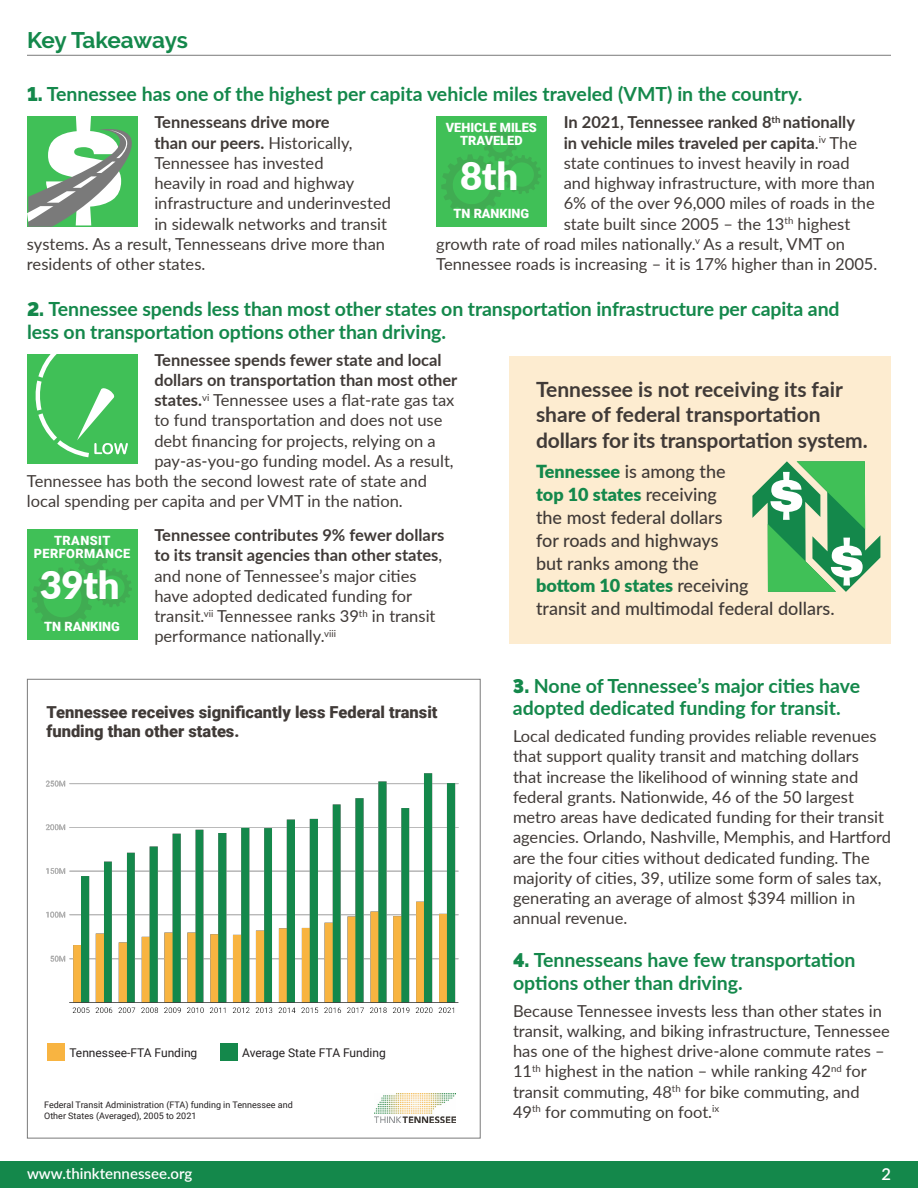
<style>
.page{position:relative;width:918px;height:1188px;background:#fff}
.page>*{position:absolute;margin:0;border:0;box-sizing:border-box;transform-origin:0 0}
.t1{font:900 137.7px "Archivo";color:#fff}
.t2{font:900 58.2px "Archivo";color:#fff}
.t3{font:900 38.25px "Lato";letter-spacing:-.005em;color:#fff}
.t4{font:700 22.5px "Raleway";letter-spacing:-.015em;color:#14884b}
.Lato_subhead{font:700 21px/25.5px "Lato";letter-spacing:-.005em;color:#403a37}
.Lato_subhead-2{font:700 19.5px/22.5px "Lato";letter-spacing:-.005em;color:#14884b}
.Lato_11_start{font:500 18px/22.8px "Lato";color:#403a37}
.Lato_11_start-2{font:16.5px/20.2px "Lato";color:#403a37}
.Lato_11_start-3{font:700 16.5px "Lato";color:#403a37}
.map_header{font:900 16.5px/19.5px "Roboto";color:#403a37}
.t5{font:600 16.5px "Lato";color:#fff}
.t6{font:600 15px "Lato";color:#fff}
.light_green_bar_head{font:900 12.75px/12.8px "Roboto";color:#fff;text-align:center}
.light_green_bar_head-2{font:900 12.75px/12.8px "Roboto";letter-spacing:.035em;color:#fff;text-align:center}
.t7{font:12px "Roboto";color:#231f20}
.map_footer{font:9px/10.8px "Roboto";color:#231f20}
.s1{font-family:"Raleway";font-weight:900}
.s2{font-weight:400}
.s3{font-weight:700}
.s4{font-weight:900;color:#14884b}
</style>
<div class="page">
<div style="left:0;top:1161px;width:918px;height:27px;background:#14884b"></div>
<div style="left:27px;top:530px;width:110px;height:110px;background:#40c057"></div>
<svg style="left:32px;top:541px;width:100px;height:88px"></svg>
<div style="left:27px;top:355px;width:110px;height:109px;background:#40c057"></div>
<svg style="left:35px;top:355px;width:93px;height:102px"></svg>
<div style="left:510px;top:356px;width:381px;height:288px;background:#fdecd0"></div>
<div style="left:27px;top:679px;width:454px;height:459px;background:#fff;border:1px solid #7a7a7a"></div>
<img style="left:374px;top:1094px;width:81px;height:29px">
<div style="left:47px;top:1044px;width:18px;height:17px;background:#f8b441"></div>
<div style="left:220px;top:1044px;width:18px;height:17px;background:#14884b"></div>
<img style="left:45px;top:773px;width:414px;height:239px">
<div style="left:27px;top:117px;width:110px;height:110px;background:#40c057"></div>
<svg style="left:27px;top:128px;width:111px;height:99px"></svg>
<div style="left:436px;top:117px;width:110px;height:110px;background:#40c057"></div>
<svg style="left:441px;top:128px;width:100px;height:88px"></svg>
<hr style="left:27px;top:55px;width:864px;height:1px;background:#7a7a7a">
<svg style="left:752px;top:461px;width:128px;height:131px"></svg>
<p class="t4" style="left:27px;top:27px;width:163px">Key Takeaways</p>
<p class="Lato_subhead-2" style="left:27px;top:82px;width:777px"><span class="s1">1.</span> Tennessee has one of the highest per capita vehicle miles traveled (VMT) in the country.</p>
<p class="t1" style="left:37px;top:84px;width:93px">$</p>
<p class="Lato_11_start-3" style="left:154px;top:110px;width:177px">Tennesseans drive more</p>
<p class="Lato_11_start-3" style="left:154px;top:130px;width:200px">than our peers. <span class="s2">Historically,</span></p>
<p class="Lato_11_start-2" style="left:154px;top:152px;width:171px">Tennessee has invested</p>
<p class="Lato_11_start-2" style="left:154px;top:172px;width:201px">heavily in road and highway</p>
<p class="Lato_11_start-2" style="left:154px;top:193px;width:238px">infrastructure and underinvested</p>
<p class="Lato_11_start-2" style="left:154px;top:213px;width:234px">in sidewalk networks and transit</p>
<p class="Lato_11_start-2" style="left:27px;top:233px;width:360px">systems. As a result, Tennesseans drive more than</p>
<p class="Lato_11_start-2" style="left:27px;top:253px;width:180px">residents of other states.</p>
<p class="Lato_11_start-3" style="left:564px;top:110px;width:293px">In 2021, Tennessee ranked 8<sup>th</sup> nationally</p>
<p class="Lato_11_start-3" style="left:564px;top:130px;width:295px">in vehicle miles traveled per capita<span class="s2">.</span><sup>iv</sup> <span class="s2">The</span></p>
<p class="Lato_11_start-2" style="left:564px;top:152px;width:288px">state continues to invest heavily in road</p>
<p class="Lato_11_start-2" style="left:564px;top:172px;width:313px">and highway infrastructure, with more than</p>
<p class="Lato_11_start-2" style="left:564px;top:193px;width:313px">6% of the over 96,000 miles of roads in the</p>
<p class="Lato_11_start-2" style="left:564px;top:213px;width:288px">state built since 2005 – the 13<sup>th</sup> highest</p>
<p class="Lato_11_start-2" style="left:436px;top:233px;width:410px">growth rate of road miles nationally.<sup>v</sup> As a result, VMT on</p>
<p class="Lato_11_start-2" style="left:436px;top:253px;width:443px">Tennessee roads is increasing – it is 17% higher than in 2005.</p>
<p class="light_green_bar_head" style="left:446px;top:121px;width:93px">VEHICLE MILES<br>TRAVELED</p>
<p class="t3" style="left:460px;top:148px;width:60px">8th</p>
<p class="light_green_bar_head" style="left:454px;top:207px;width:77px">TN RANKING</p>
<p class="Lato_subhead-2" style="left:27px;top:297px;width:814px"><span class="s1">2.</span> Tennessee spends less than most other states on transportation infrastructure per capita and less on transportation options other than driving.</p>
<p class="Lato_11_start-3" style="left:154px;top:348px;width:289px">Tennessee spends fewer state and local</p>
<p class="Lato_11_start-3" style="left:154px;top:368px;width:305px">dollars on transportation than most other</p>
<p class="Lato_11_start-2" style="left:154px;top:389px;width:302px"><span class="s3">states.</span><sup>vi</sup> Tennessee uses a flat-rate gas tax</p>
<p class="Lato_11_start-2" style="left:154px;top:410px;width:290px">to fund transportation and does not use</p>
<p class="Lato_11_start-2" style="left:154px;top:430px;width:283px">debt financing for projects, relying on a</p>
<p class="Lato_11_start-2" style="left:154px;top:450px;width:301px">pay-as-you-go funding model. As a result,</p>
<p class="Lato_11_start-2" style="left:27px;top:470px;width:401px">Tennessee has both the second lowest rate of state and</p>
<p class="Lato_11_start-2" style="left:27px;top:491px;width:377px">local spending per capita and per VMT in the nation.</p>
<p class="Lato_11_start-2" style="left:154px;top:524px;width:292px"><span class="s3">Tennessee contributes 9% fewer dollars to its transit agencies than other states</span>, and none of Tennessee’s major cities have adopted dedicated funding for transit.<sup>vii</sup> Tennessee ranks 39<sup>th</sup> in transit performance nationally.<sup>viii</sup></p>
<p class="Lato_subhead" style="left:536px;top:376px;width:333px">Tennessee is not receiving its fair share of federal transportation dollars for its transportation system.</p>
<p class="Lato_11_start" style="left:536px;top:460px;width:300px"><span class="s4">Tennessee</span> is among the<br><span class="s4">top 10 states</span> receiving<br>the most federal dollars<br>for roads and highways<br>but ranks among the<br><span class="s4">bottom 10 states</span> receiving<br>transit and multimodal federal dollars.</p>
<p class="t2" style="left:766px;top:460px;width:40px">$</p>
<p class="light_green_bar_head-2" style="left:34px;top:534px;width:98px">TRANSIT<br>PERFORMANCE</p>
<p class="t2" style="left:827px;top:526px;width:40px">$</p>
<p class="t3" style="left:40px;top:557px;width:81px">39th</p>
<p class="light_green_bar_head" style="left:44px;top:620px;width:77px">TN RANKING</p>
<p class="map_header" style="left:46px;top:701px;width:393px">Tennessee receives significantly less Federal transit funding than other states.</p>
<p class="t7" style="left:69px;top:1044px;width:129px">Tennessee-FTA Funding</p>
<p class="t7" style="left:242px;top:1044px;width:145px">Average State FTA Funding</p>
<p class="map_footer" style="left:44px;top:1099px;width:250px">Federal Transit Administration (FTA) funding in Tennessee and<br>Other States (Averaged), 2005 to 2021</p>
<p class="Lato_subhead-2" style="left:513px;top:674px;width:349px"><span class="s1">3.</span> None of Tennessee’s major cities have adopted dedicated funding for transit.</p>
<p class="Lato_11_start-2" style="left:513px;top:725px;width:380px">Local dedicated funding provides reliable revenues that support quality transit and matching dollars that increase the likelihood of winning state and federal grants. Nationwide, 46 of the 50 largest metro areas have dedicated funding for their transit agencies. Orlando, Nashville, Memphis, and Hartford are the four cities without dedicated funding. The majority of cities, 39, utilize some form of sales tax, generating an average of almost $394 million in annual revenue.</p>
<p class="Lato_subhead-2" style="left:513px;top:948px;width:344px"><span class="s1">4.</span> Tennesseans have few transportation options other than driving.</p>
<p class="Lato_11_start-2" style="left:513px;top:1000px;width:378px">Because Tennessee invests less than other states in transit, walking, and biking infrastructure, Tennessee has one of the highest drive-alone commute rates – 11<sup>th</sup> highest in the nation – while ranking 42<sup>nd</sup> for transit commuting, 48<sup>th</sup> for bike commuting, and 49<sup>th</sup> for commuting on foot.<sup>ix</sup></p>
<p class="t6" style="left:27px;top:1163px;width:167px">www.thinktennessee.org</p>
<p class="t5" style="left:881px;top:1162px;width:11px">2</p>
</div>
